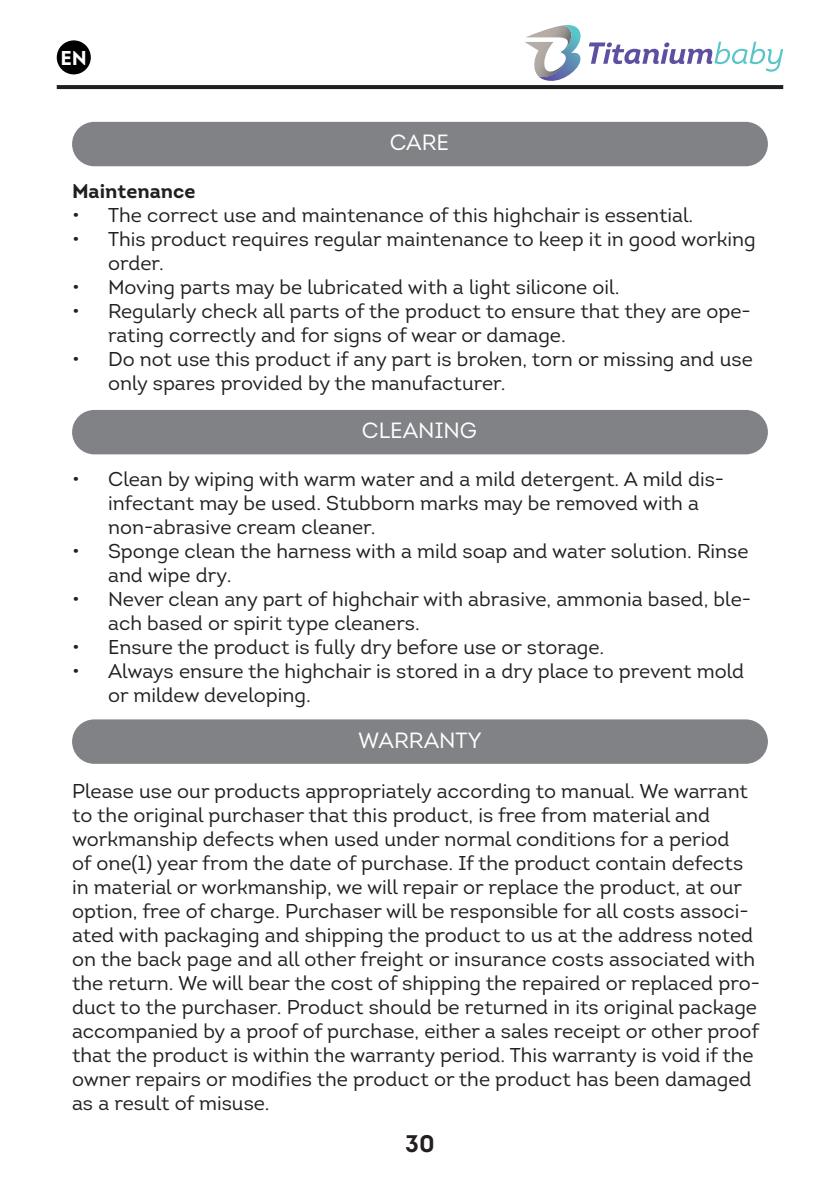
<style>
.page{position:relative;width:840px;height:1191px;background:#fff}
.page>*{position:absolute;margin:0;border:0;box-sizing:border-box;transform-origin:0 0}
.t1{font:700 24px "Intro";color:#231f20}
.t2{font:22px "Intro";color:#fff}
.t3{font:20px/24px "Intro";color:#231f20}
.t4{font:700 20px "Intro";color:#231f20}
.t5{font:700 20px "Intro";color:#fff}
</style>
<div class="page">
<svg style="left:57px;top:85px;width:725px;height:4px;background:#262223"></svg>
<svg style="left:589px;top:42px;width:193px;height:30px"></svg>
<svg style="left:525px;top:25px;width:56px;height:56px"></svg>
<div style="left:57px;top:40px;width:34px;height:34px;background:#000;border-radius:50%"></div>
<div style="left:72px;top:122px;width:695px;height:44px;background:#808285;border-radius:22px"></div>
<div style="left:72px;top:410px;width:695px;height:44px;background:#808285;border-radius:22px"></div>
<div style="left:72px;top:719px;width:695px;height:45px;background:#808285;border-radius:22px"></div>
<p class="t5" style="left:60px;top:46px;width:28px">EN</p>
<p class="t2" style="left:389px;top:129px;width:61px">CARE</p>
<p class="t4" style="left:72px;top:178px;width:125px">Maintenance</p>
<p class="t3" style="left:72px;top:203px;width:622px">• The correct use and maintenance of this highchair is essential.</p>
<p class="t3" style="left:108px;top:227px;width:648px;text-indent:-36px">• This product requires regular maintenance to keep it in good working order.</p>
<p class="t3" style="left:72px;top:275px;width:548px">• Moving parts may be lubricated with a light silicone oil.</p>
<p class="t3" style="left:108px;top:299px;width:643px;text-indent:-36px">• Regularly check all parts of the product to ensure that they are ope&shy;rating correctly and for signs of wear or damage.</p>
<p class="t3" style="left:108px;top:347px;width:645px;text-indent:-36px">• Do not use this product if any part is broken, torn or missing and use only spares provided by the manufacturer.</p>
<p class="t2" style="left:361px;top:417px;width:117px">CLEANING</p>
<p class="t3" style="left:108px;top:467px;width:617px;text-indent:-36px">• Clean by wiping with warm water and a mild detergent. A mild dis&shy;infectant may be used. Stubborn marks may be removed with a non-abrasive cream cleaner.</p>
<p class="t3" style="left:108px;top:539px;width:641px;text-indent:-36px">• Sponge clean the harness with a mild soap and water solution. Rinse and wipe dry.</p>
<p class="t3" style="left:108px;top:587px;width:644px;text-indent:-36px">• Never clean any part of highchair with abrasive, ammonia based, ble&shy;ach based or spirit type cleaners.</p>
<p class="t3" style="left:72px;top:635px;width:533px">• Ensure the product is fully dry before use or storage.</p>
<p class="t3" style="left:108px;top:659px;width:637px;text-indent:-36px">• Always ensure the highchair is stored in a dry place to prevent mold or mildew developing.</p>
<p class="t2" style="left:358px;top:727px;width:125px">WARRANTY</p>
<p class="t3" style="left:72px;top:779px;width:689px">Please use our products appropriately according to manual. We warrant to the original purchaser that this product, is free from material and workmanship defects when used under normal conditions for a period<br>of one(1) year from the date of purchase. If the product contain defects in material or workmanship, we will repair or replace the product, at our option, free of charge. Purchaser will be responsible for all costs associ&shy;ated with packaging and shipping the product to us at the address noted on the back page and all other freight or insurance costs associated with the return. We will bear the cost of shipping the repaired or replaced pro&shy;duct to the purchaser. Product should be returned in its original package accompanied by a proof of purchase, either a sales receipt or other proof that the product is within the warranty period. This warranty is void if the owner repairs or modifies the product or the product has been damaged as a result of misuse.</p>
<p class="t1" style="left:405px;top:1128px;width:31px">30</p>
</div>
